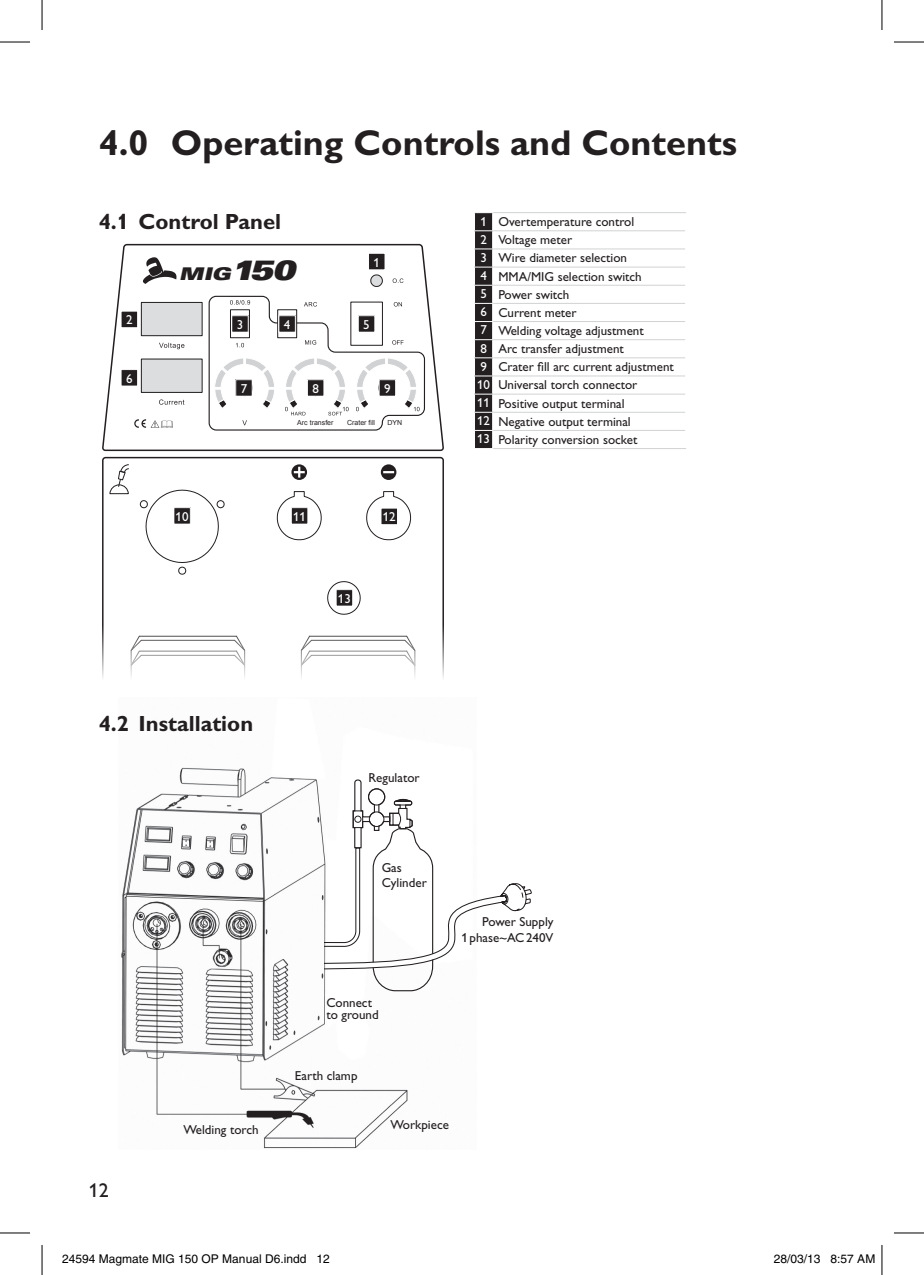
<style>
.page{position:relative;width:924px;height:1275px;background:#fff}
.page>*{position:absolute;margin:0;border:0;box-sizing:border-box;transform-origin:0 0}
.t1{font:700 36px "Gill Alt One";color:#231f20}
.t2{font:700 22px "Gill Alt One";color:#231f20}
.t3{font:20px "Gill Alt One";color:#231f20}
.t4{font:italic 900 expanded 17.6px "Univers";color:#231f20}
.t5{font:13px/18.2px "Gill Alt One";color:#231f20}
.t6{font:13px "Gill Alt One";color:#fff}
.t7{font:12px "Helvetica";color:#000}
.t8{font:7px "Arial";color:#231f20}
.s1{color:#fff}
.s2{font-size:27.6px}
</style>
<div class="page">
<svg style="left:684px;top:230px;width:1px;height:201px"></svg>
<hr style="left:493px;top:212px;width:192px;height:1px;background:#d1d2d4">
<hr style="left:493px;top:230px;width:191px;height:1px;background:#d1d2d4">
<hr style="left:493px;top:248px;width:191px;height:1px;background:#d1d2d4">
<hr style="left:493px;top:267px;width:191px;height:1px;background:#d1d2d4">
<hr style="left:493px;top:285px;width:191px;height:1px;background:#d1d2d4">
<hr style="left:493px;top:303px;width:191px;height:1px;background:#d1d2d4">
<svg style="left:474px;top:212px;width:19px;height:236px;background:#434041"></svg>
<hr style="left:493px;top:321px;width:191px;height:1px;background:#d1d2d4">
<hr style="left:493px;top:339px;width:191px;height:1px;background:#d1d2d4">
<hr style="left:493px;top:357px;width:191px;height:1px;background:#d1d2d4">
<hr style="left:493px;top:375px;width:191px;height:1px;background:#d1d2d4">
<hr style="left:493px;top:393px;width:191px;height:1px;background:#d1d2d4">
<hr style="left:493px;top:412px;width:191px;height:1px;background:#d1d2d4">
<hr style="left:493px;top:430px;width:191px;height:1px;background:#d1d2d4">
<hr style="left:493px;top:448px;width:192px;height:1px;background:#d1d2d4">
<svg style="left:102px;top:457px;width:342px;height:221px"></svg>
<hr style="left:131px;top:650px;width:1px;height:30px;background:#231f20">
<hr style="left:244px;top:650px;width:1px;height:30px;background:#231f20">
<svg style="left:129px;top:635px;width:79px;height:33px"></svg>
<hr style="left:139px;top:636px;width:97px;height:1px;background:#231f20">
<hr style="left:141px;top:640px;width:93px;height:1px;background:#231f20">
<hr style="left:301px;top:650px;width:1px;height:30px;background:#231f20">
<hr style="left:414px;top:650px;width:1px;height:30px;background:#231f20">
<svg style="left:140px;top:489px;width:68px;height:85px"></svg>
<svg style="left:109px;top:464px;width:21px;height:31px"></svg>
<svg style="left:102px;top:243px;width:341px;height:209px"></svg>
<svg style="left:208px;top:295px;width:217px;height:373px"></svg>
<div style="left:141px;top:359px;width:61px;height:33px;background:#dcdddf"></div>
<div style="left:141px;top:359px;width:61px;height:34px;border:1px solid #231f20"></div>
<div style="left:141px;top:302px;width:61px;height:34px;background:#dcdddf"></div>
<div style="left:141px;top:302px;width:61px;height:34px;border:1px solid #231f20"></div>
<div style="left:230px;top:310px;width:19px;height:28px;background:#fff"></div>
<div style="left:230px;top:309px;width:19px;height:29px;border:1px solid #231f20"></div>
<svg style="left:134px;top:419px;width:39px;height:9px"></svg>
<svg style="left:356px;top:357px;width:63px;height:54px"></svg>
<svg style="left:214px;top:357px;width:61px;height:51px"></svg>
<div style="left:350px;top:302px;width:32px;height:43px;background:#fff"></div>
<svg style="left:393px;top:302px;width:9px;height:4px"></svg>
<svg style="left:392px;top:340px;width:11px;height:5px"></svg>
<svg style="left:370px;top:274px;width:13px;height:13px"></svg>
<svg style="left:277px;top:309px;width:20px;height:29px"></svg>
<svg style="left:242px;top:420px;width:5px;height:5px"></svg>
<svg style="left:285px;top:357px;width:63px;height:58px"></svg>
<svg style="left:392px;top:278px;width:11px;height:5px"></svg>
<svg style="left:304px;top:302px;width:13px;height:4px"></svg>
<svg style="left:305px;top:340px;width:11px;height:5px"></svg>
<svg style="left:159px;top:343px;width:25px;height:6px"></svg>
<svg style="left:159px;top:399px;width:25px;height:6px"></svg>
<svg style="left:236px;top:343px;width:8px;height:4px"></svg>
<svg style="left:230px;top:300px;width:20px;height:4px"></svg>
<svg style="left:143px;top:257px;width:33px;height:27px"></svg>
<div style="left:121px;top:311px;width:16px;height:17px;background:#231f20"></div>
<div style="left:121px;top:311px;width:17px;height:17px;border:1px solid #fff"></div>
<div style="left:121px;top:369px;width:16px;height:17px;background:#231f20"></div>
<div style="left:121px;top:369px;width:17px;height:17px;border:1px solid #fff"></div>
<div style="left:235px;top:380px;width:17px;height:16px;background:#231f20"></div>
<div style="left:235px;top:379px;width:17px;height:17px;border:1px solid #fff"></div>
<div style="left:307px;top:380px;width:17px;height:16px;background:#231f20"></div>
<div style="left:307px;top:379px;width:17px;height:17px;border:1px solid #fff"></div>
<div style="left:379px;top:380px;width:16px;height:16px;background:#231f20"></div>
<div style="left:378px;top:379px;width:17px;height:17px;border:1px solid #fff"></div>
<div style="left:232px;top:316px;width:16px;height:16px;background:#231f20"></div>
<div style="left:231px;top:315px;width:17px;height:17px;border:1px solid #fff"></div>
<div style="left:279px;top:316px;width:16px;height:16px;background:#231f20"></div>
<div style="left:278px;top:315px;width:17px;height:17px;border:1px solid #fff"></div>
<div style="left:358px;top:316px;width:16px;height:16px;background:#231f20"></div>
<div style="left:358px;top:315px;width:17px;height:17px;border:1px solid #fff"></div>
<div style="left:368px;top:253px;width:17px;height:17px;background:#231f20"></div>
<div style="left:368px;top:253px;width:17px;height:17px;border:1px solid #fff"></div>
<div style="left:174px;top:507px;width:16px;height:17px;background:#231f20"></div>
<div style="left:173px;top:507px;width:17px;height:17px;border:1px solid #fff"></div>
<div style="left:291px;top:507px;width:17px;height:17px;background:#231f20"></div>
<div style="left:291px;top:507px;width:17px;height:17px;border:1px solid #fff"></div>
<div style="left:381px;top:508px;width:16px;height:16px;background:#231f20"></div>
<div style="left:380px;top:508px;width:17px;height:17px;border:1px solid #fff"></div>
<div style="left:336px;top:589px;width:16px;height:17px;background:#231f20"></div>
<div style="left:336px;top:589px;width:17px;height:17px;border:1px solid #fff"></div>
<img style="left:121px;top:767px;width:287px;height:382px">
<svg style="left:324px;top:779px;width:207px;height:213px"></svg>
<hr style="left:0;top:42px;width:30px;height:1px;background:#000">
<hr style="left:893px;top:42px;width:30px;height:1px;background:#000">
<hr style="left:0;top:1232px;width:30px;height:1px;background:#000">
<hr style="left:893px;top:1232px;width:30px;height:1px;background:#000">
<hr style="left:42px;top:0;width:1px;height:30px;background:#000">
<hr style="left:42px;top:1245px;width:1px;height:30px;background:#000">
<hr style="left:881px;top:0;width:1px;height:30px;background:#000">
<hr style="left:881px;top:1245px;width:1px;height:30px;background:#000">
<h1 class="t1" style="left:99px;top:121px;width:639px">4.0 Operating Controls and Contents</h1>
<h2 class="t2" style="left:99px;top:209px;width:184px">4.1 Control Panel</h2>
<p class="t5" style="left:477px;top:213px;width:198px"><span class="s1">1</span> Overtemperature control<br><span class="s1">2</span> Voltage meter<br><span class="s1">3</span> Wire diameter selection<br><span class="s1">4</span> MMA/MIG selection switch<br><span class="s1">5</span> Power switch<br><span class="s1">6</span> Current meter<br><span class="s1">7</span> Welding voltage adjustment<br><span class="s1">8</span> Arc transfer adjustment<br><span class="s1">9</span> Crater fill arc current adjustment<br><span class="s1">10</span> Universal torch connector<br><span class="s1">11</span> Positive output terminal<br><span class="s1">12</span> Negative output terminal<br><span class="s1">13</span> Polarity conversion socket</p>
<p class="t6" style="left:373px;top:255px;width:8px">1</p>
<h3 class="t4" style="left:179px;top:263px;width:117px">MIG<span class="s2">150</span></h3>
<p class="t6" style="left:126px;top:312px;width:8px">2</p>
<p class="t6" style="left:237px;top:317px;width:8px">3</p>
<p class="t6" style="left:284px;top:317px;width:8px">4</p>
<p class="t6" style="left:363px;top:317px;width:8px">5</p>
<p class="t6" style="left:126px;top:371px;width:8px">6</p>
<p class="t6" style="left:240px;top:381px;width:8px">7</p>
<p class="t6" style="left:312px;top:381px;width:8px">8</p>
<p class="t6" style="left:384px;top:381px;width:8px">9</p>
<p class="t8" style="left:297px;top:418px;width:38px">Arc transfer</p>
<p class="t8" style="left:347px;top:418px;width:30px">Crater fill</p>
<p class="t8" style="left:387px;top:418px;width:16px">DYN</p>
<p class="t6" style="left:175px;top:509px;width:14px">10</p>
<p class="t6" style="left:293px;top:509px;width:14px">11</p>
<p class="t6" style="left:382px;top:509px;width:14px">12</p>
<p class="t6" style="left:338px;top:591px;width:14px">13</p>
<h2 class="t2" style="left:99px;top:710px;width:156px">4.2 Installation</h2>
<h3 class="t3" style="left:89px;top:1179px;width:21px">12</h3>
<p class="t5" style="left:183px;top:1120px;width:77px">Welding torch</p>
<p class="t5" style="left:368px;top:768px;width:53px">Regulator</p>
<p class="t5" style="left:381px;top:859px;width:47px;line-height:15.6px">Gas<br>Cylinder</p>
<p class="t5" style="left:461px;top:914px;width:93px;line-height:15.6px;text-align:right">Power Supply<br>1phase~AC240V</p>
<p class="t5" style="left:326px;top:996px;width:54px;line-height:12px">Connect to ground</p>
<p class="t5" style="left:295px;top:1066px;width:64px">Earth clamp</p>
<p class="t5" style="left:390px;top:1115px;width:60px">Workpiece</p>
<p class="t7" style="left:62px;top:1251px;width:269px">24594 Magmate MIG 150 OP Manual D6.indd 12</p>
<p class="t7" style="left:773px;top:1251px;width:103px">28/03/13 8:57 AM</p>
</div>
